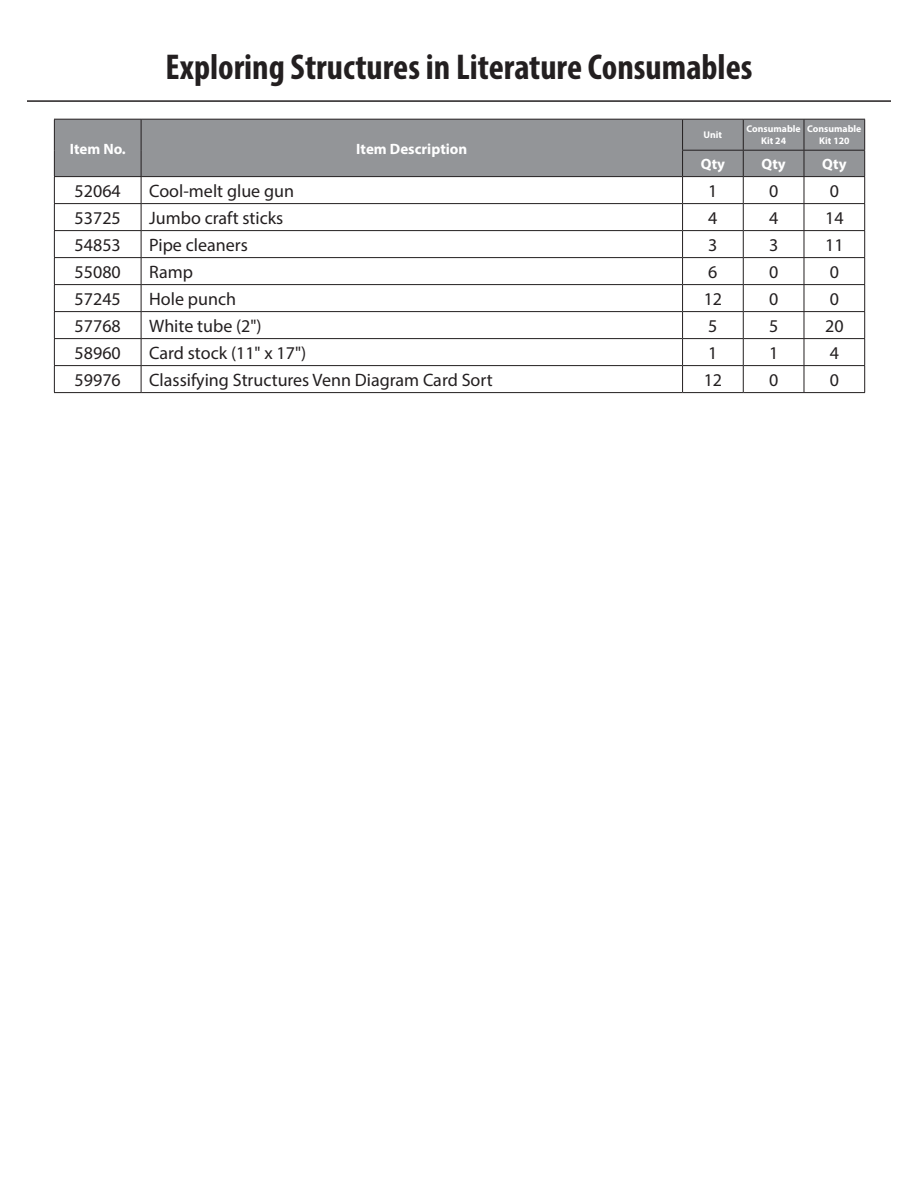
<style>
.page{position:relative;width:918px;height:1188px;background:#fff}
.page>*{position:absolute;margin:0;border:0;box-sizing:border-box;transform-origin:0 0}
.t1{font:700 condensed 36px "Myriad Pro";color:#231f20}
.Normal__BOM{font:18px "Myriad Pro";color:#231f20}
.Normal___Centered__B{font:18px "Myriad Pro";color:#231f20}
.Bullet{font:18px "Myriad Pro";color:#231f20}
.Table_Heading{font:700 15px "Myriad Pro";color:#fff}
.Table_Heading-2{font:700 9.75px "Myriad Pro";color:#fff}
</style>
<div class="page">
<hr style="left:27px;top:100px;width:864px;height:2px;background:#231f20">
<div style="left:55px;top:120px;width:809px;height:56px;background:#939598"></div>
<hr style="left:54px;top:119px;width:87px;height:1px;background:#231f20">
<hr style="left:54px;top:120px;width:1px;height:30px;background:#231f20">
<hr style="left:141px;top:119px;width:542px;height:1px;background:#231f20">
<hr style="left:141px;top:120px;width:1px;height:30px;background:#231f20">
<hr style="left:683px;top:119px;width:60px;height:1px;background:#231f20">
<hr style="left:682px;top:120px;width:1px;height:30px;background:#231f20">
<hr style="left:743px;top:119px;width:61px;height:1px;background:#231f20">
<hr style="left:743px;top:120px;width:1px;height:30px;background:#231f20">
<hr style="left:804px;top:119px;width:61px;height:1px;background:#231f20">
<hr style="left:804px;top:120px;width:1px;height:30px;background:#231f20">
<hr style="left:864px;top:120px;width:1px;height:30px;background:#231f20">
<hr style="left:683px;top:203px;width:60px;height:1px;background:#231f20">
<hr style="left:683px;top:230px;width:60px;height:1px;background:#231f20">
<hr style="left:683px;top:257px;width:60px;height:1px;background:#231f20">
<hr style="left:683px;top:284px;width:60px;height:1px;background:#231f20">
<hr style="left:683px;top:311px;width:60px;height:1px;background:#231f20">
<hr style="left:683px;top:338px;width:60px;height:1px;background:#231f20">
<hr style="left:683px;top:365px;width:60px;height:1px;background:#231f20">
<svg style="left:743px;top:151px;width:1px;height:241px"></svg>
<hr style="left:54px;top:176px;width:87px;height:1px;background:#231f20">
<hr style="left:141px;top:176px;width:542px;height:1px;background:#231f20">
<hr style="left:54px;top:203px;width:87px;height:1px;background:#231f20">
<hr style="left:141px;top:203px;width:542px;height:1px;background:#231f20">
<hr style="left:54px;top:230px;width:87px;height:1px;background:#231f20">
<hr style="left:141px;top:230px;width:542px;height:1px;background:#231f20">
<hr style="left:54px;top:257px;width:87px;height:1px;background:#231f20">
<hr style="left:141px;top:257px;width:542px;height:1px;background:#231f20">
<hr style="left:54px;top:284px;width:87px;height:1px;background:#231f20">
<hr style="left:141px;top:284px;width:542px;height:1px;background:#231f20">
<hr style="left:54px;top:311px;width:87px;height:1px;background:#231f20">
<hr style="left:141px;top:311px;width:542px;height:1px;background:#231f20">
<hr style="left:54px;top:338px;width:87px;height:1px;background:#231f20">
<hr style="left:141px;top:338px;width:542px;height:1px;background:#231f20">
<hr style="left:54px;top:365px;width:87px;height:1px;background:#231f20">
<svg style="left:54px;top:150px;width:1px;height:242px"></svg>
<hr style="left:141px;top:365px;width:542px;height:1px;background:#231f20">
<svg style="left:141px;top:150px;width:1px;height:242px"></svg>
<svg style="left:682px;top:151px;width:1px;height:241px"></svg>
<hr style="left:682px;top:150px;width:61px;height:1px;background:#231f20">
<hr style="left:743px;top:150px;width:61px;height:1px;background:#231f20">
<hr style="left:804px;top:150px;width:61px;height:1px;background:#231f20">
<hr style="left:683px;top:176px;width:60px;height:1px;background:#231f20">
<hr style="left:743px;top:176px;width:61px;height:1px;background:#231f20">
<hr style="left:804px;top:176px;width:61px;height:1px;background:#231f20">
<hr style="left:743px;top:203px;width:61px;height:1px;background:#231f20">
<hr style="left:804px;top:203px;width:61px;height:1px;background:#231f20">
<hr style="left:743px;top:230px;width:61px;height:1px;background:#231f20">
<hr style="left:804px;top:230px;width:61px;height:1px;background:#231f20">
<hr style="left:743px;top:257px;width:61px;height:1px;background:#231f20">
<hr style="left:804px;top:257px;width:61px;height:1px;background:#231f20">
<hr style="left:743px;top:284px;width:61px;height:1px;background:#231f20">
<hr style="left:804px;top:284px;width:61px;height:1px;background:#231f20">
<hr style="left:743px;top:311px;width:61px;height:1px;background:#231f20">
<hr style="left:804px;top:311px;width:61px;height:1px;background:#231f20">
<hr style="left:743px;top:338px;width:61px;height:1px;background:#231f20">
<hr style="left:804px;top:338px;width:61px;height:1px;background:#231f20">
<svg style="left:804px;top:151px;width:1px;height:241px"></svg>
<hr style="left:743px;top:365px;width:61px;height:1px;background:#231f20">
<hr style="left:804px;top:365px;width:61px;height:1px;background:#231f20">
<svg style="left:864px;top:151px;width:1px;height:241px"></svg>
<hr style="left:54px;top:392px;width:87px;height:1px;background:#231f20">
<hr style="left:141px;top:392px;width:542px;height:1px;background:#231f20">
<hr style="left:683px;top:392px;width:60px;height:1px;background:#231f20">
<hr style="left:743px;top:392px;width:61px;height:1px;background:#231f20">
<hr style="left:804px;top:392px;width:61px;height:1px;background:#231f20">
<h1 class="t1" style="left:166px;top:44px;width:588px">Exploring Structures in Literature Consumables</h1>
<p class="Table_Heading" style="left:70px;top:139px;width:58px">Item No.</p>
<p class="Table_Heading" style="left:356px;top:139px;width:113px">Item Description</p>
<p class="Table_Heading-2" style="left:704px;top:129px;width:20px">Unit</p>
<p class="Table_Heading-2" style="left:747px;top:123px;width:56px">Consumable</p>
<p class="Table_Heading-2" style="left:761px;top:135px;width:27px">Kit 24</p>
<p class="Table_Heading-2" style="left:807px;top:123px;width:56px">Consumable</p>
<p class="Table_Heading-2" style="left:819px;top:135px;width:32px">Kit 120</p>
<p class="Table_Heading" style="left:701px;top:154px;width:26px">Qty</p>
<p class="Table_Heading" style="left:761px;top:154px;width:26px">Qty</p>
<p class="Table_Heading" style="left:822px;top:154px;width:26px">Qty</p>
<p class="Normal___Centered__B" style="left:75px;top:180px;width:48px">52064</p>
<p class="Normal__BOM" style="left:149px;top:180px;width:146px">Cool-melt glue gun</p>
<p class="Bullet" style="left:708px;top:180px;width:11px">1</p>
<p class="Bullet" style="left:769px;top:180px;width:11px">0</p>
<p class="Bullet" style="left:830px;top:180px;width:11px">0</p>
<p class="Normal___Centered__B" style="left:75px;top:207px;width:48px">53725</p>
<p class="Normal__BOM" style="left:149px;top:207px;width:136px">Jumbo craft sticks</p>
<p class="Bullet" style="left:708px;top:207px;width:11px">4</p>
<p class="Bullet" style="left:769px;top:207px;width:11px">4</p>
<p class="Bullet" style="left:825px;top:207px;width:20px">14</p>
<p class="Normal___Centered__B" style="left:75px;top:234px;width:48px">54853</p>
<p class="Normal__BOM" style="left:149px;top:234px;width:100px">Pipe cleaners</p>
<p class="Bullet" style="left:708px;top:234px;width:11px">3</p>
<p class="Bullet" style="left:769px;top:234px;width:11px">3</p>
<p class="Bullet" style="left:825px;top:234px;width:20px">11</p>
<p class="Normal___Centered__B" style="left:75px;top:261px;width:48px">55080</p>
<p class="Normal__BOM" style="left:149px;top:261px;width:45px">Ramp</p>
<p class="Bullet" style="left:708px;top:261px;width:11px">6</p>
<p class="Bullet" style="left:769px;top:261px;width:11px">0</p>
<p class="Bullet" style="left:830px;top:261px;width:11px">0</p>
<p class="Normal___Centered__B" style="left:75px;top:288px;width:48px">57245</p>
<p class="Normal__BOM" style="left:149px;top:288px;width:88px">Hole punch</p>
<p class="Bullet" style="left:704px;top:288px;width:20px">12</p>
<p class="Bullet" style="left:769px;top:288px;width:11px">0</p>
<p class="Bullet" style="left:830px;top:288px;width:11px">0</p>
<p class="Normal___Centered__B" style="left:75px;top:315px;width:48px">57768</p>
<p class="Normal__BOM" style="left:149px;top:315px;width:114px">White tube (2")</p>
<p class="Bullet" style="left:708px;top:315px;width:11px">5</p>
<p class="Bullet" style="left:769px;top:315px;width:11px">5</p>
<p class="Bullet" style="left:825px;top:315px;width:20px">20</p>
<p class="Normal___Centered__B" style="left:75px;top:342px;width:48px">58960</p>
<p class="Normal__BOM" style="left:149px;top:342px;width:159px">Card stock (11" x 17")</p>
<p class="Bullet" style="left:708px;top:342px;width:11px">1</p>
<p class="Bullet" style="left:769px;top:342px;width:11px">1</p>
<p class="Bullet" style="left:830px;top:342px;width:11px">4</p>
<p class="Normal___Centered__B" style="left:75px;top:369px;width:48px">59976</p>
<p class="Normal__BOM" style="left:149px;top:369px;width:345px">Classifying Structures Venn Diagram Card Sort</p>
<p class="Bullet" style="left:704px;top:369px;width:20px">12</p>
<p class="Bullet" style="left:769px;top:369px;width:11px">0</p>
<p class="Bullet" style="left:830px;top:369px;width:11px">0</p>
</div>
